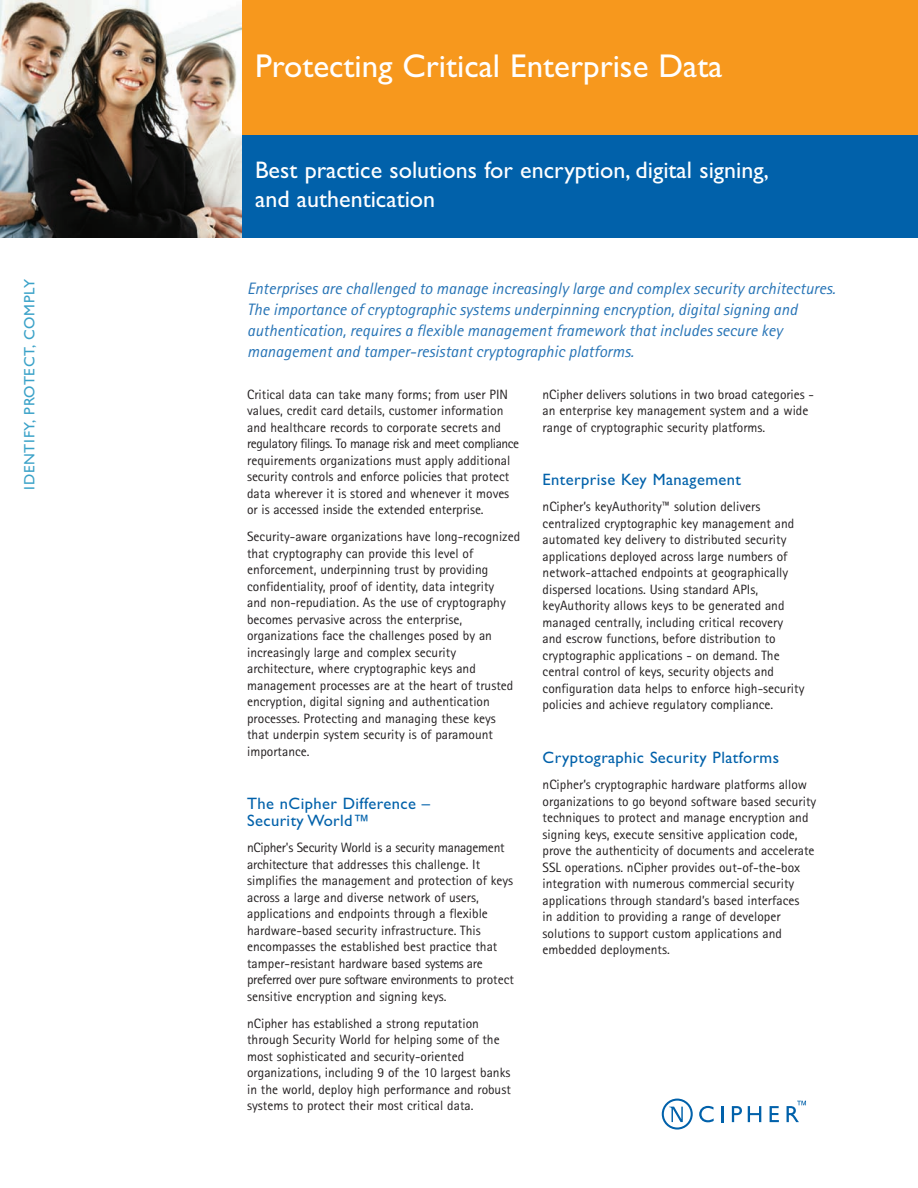
<style>
.page{position:relative;width:918px;height:1188px;background:#fff}
.page>*{position:absolute;margin:0;border:0;box-sizing:border-box;transform-origin:0 0}
.t1{font:33px "Gill Sans";color:#fff}
.t2{font:24px/28.8px "Gill Sans";color:#fff}
.t3{font:italic 16.5px/21px "Rotis Sans Serif";color:#2774b6}
.t4{font:16.5px/16.5px "Gill Sans";letter-spacing:.025em;color:#0161aa}
.t5{font:15px "Gill Sans";letter-spacing:.05em;color:#3ba2c8}
.t6{font:13.5px/16.5px "Rotis Sans Serif";color:#231f20}
</style>
<div class="page">
<div style="left:238px;top:0;width:680px;height:138px;background:#f7981d"></div>
<svg style="left:699px;top:1106px;width:15px;height:16px"></svg>
<svg style="left:721px;top:1106px;width:2px;height:16px"></svg>
<svg style="left:732px;top:1106px;width:10px;height:16px"></svg>
<svg style="left:748px;top:1106px;width:13px;height:16px"></svg>
<svg style="left:770px;top:1106px;width:9px;height:16px"></svg>
<svg style="left:787px;top:1101px;width:19px;height:21px"></svg>
<svg style="left:662px;top:1099px;width:31px;height:31px"></svg>
<div style="left:0;top:135px;width:918px;height:102px;background:#0161aa"></div>
<img style="left:0;top:0;width:242px;height:237px">
<p class="t5" style="left:20px;top:490px;width:212px;rotate:-90deg">IDENTIFY, PROTECT, COMPLY</p>
<h1 class="t1" style="left:255px;top:47px;width:469px">Protecting Critical Enterprise Data</h1>
<h2 class="t2" style="left:255px;top:155px;width:515px">Best practice solutions for encryption, digital signing, and authentication</h2>
<p class="t3" style="left:247px;top:279px;width:590px">Enterprises are challenged to manage increasingly large and complex security architectures.<br>The importance of cryptographic systems underpinning encryption, digital signing and authentication, requires a flexible management framework that includes secure key management and tamper-resistant cryptographic platforms.</p>
<p class="t6" style="left:247px;top:387px;width:274px">Critical data can take many forms; from user PIN values, credit card details, customer information and healthcare records to corporate secrets and regulatory filings. To manage risk and meet compliance requirements organizations must apply additional security controls and enforce policies that protect data wherever it is stored and whenever it moves or is accessed inside the extended enterprise.</p>
<p class="t6" style="left:247px;top:530px;width:275px">Security-aware organizations have long-recognized that cryptography can provide this level of enforcement, underpinning trust by providing confidentiality, proof of identity, data integrity<br>and non-repudiation. As the use of cryptography becomes pervasive across the enterprise, organizations face the challenges posed by an increasingly large and complex security architecture, where cryptographic keys and management processes are at the heart of trusted encryption, digital signing and authentication processes. Protecting and managing these keys that underpin system security is of paramount importance.</p>
<p class="t4" style="left:247px;top:795px;width:184px">The nCipher Difference –<br>Security World™</p>
<p class="t6" style="left:247px;top:841px;width:268px">nCipher's Security World is a security management architecture that addresses this challenge. It simplifies the management and protection of keys across a large and diverse network of users, applications and endpoints through a flexible hardware-based security infrastructure. This encompasses the established best practice that tamper-resistant hardware based systems are preferred over pure software environments to protect sensitive encryption and signing keys.</p>
<p class="t6" style="left:247px;top:1016px;width:265px">nCipher has established a strong reputation through Security World for helping some of the most sophisticated and security-oriented organizations, including 9 of the 10 largest banks in the world, deploy high performance and robust systems to protect their most critical data.</p>
<p class="t6" style="left:543px;top:387px;width:273px">nCipher delivers solutions in two broad categories - an enterprise key management system and a wide range of cryptographic security platforms.</p>
<p class="t4" style="left:543px;top:471px;width:200px">Enterprise Key Management</p>
<p class="t6" style="left:543px;top:500px;width:263px">nCipher’s keyAuthority™ solution delivers centralized cryptographic key management and automated key delivery to distributed security applications deployed across large numbers of network-attached endpoints at geographically dispersed locations. Using standard APIs, keyAuthority allows keys to be generated and managed centrally, including critical recovery and escrow functions, before distribution to cryptographic applications - on demand. The central control of keys, security objects and configuration data helps to enforce high-security policies and achieve regulatory compliance.</p>
<p class="t4" style="left:543px;top:749px;width:238px">Cryptographic Security Platforms</p>
<p class="t6" style="left:543px;top:778px;width:275px">nCipher’s cryptographic hardware platforms allow organizations to go beyond software based security techniques to protect and manage encryption and signing keys, execute sensitive application code, prove the authenticity of documents and accelerate SSL operations. nCipher provides out-of-the-box integration with numerous commercial security applications through standard’s based interfaces<br>in addition to providing a range of developer solutions to support custom applications and embedded deployments.</p>
</div>
